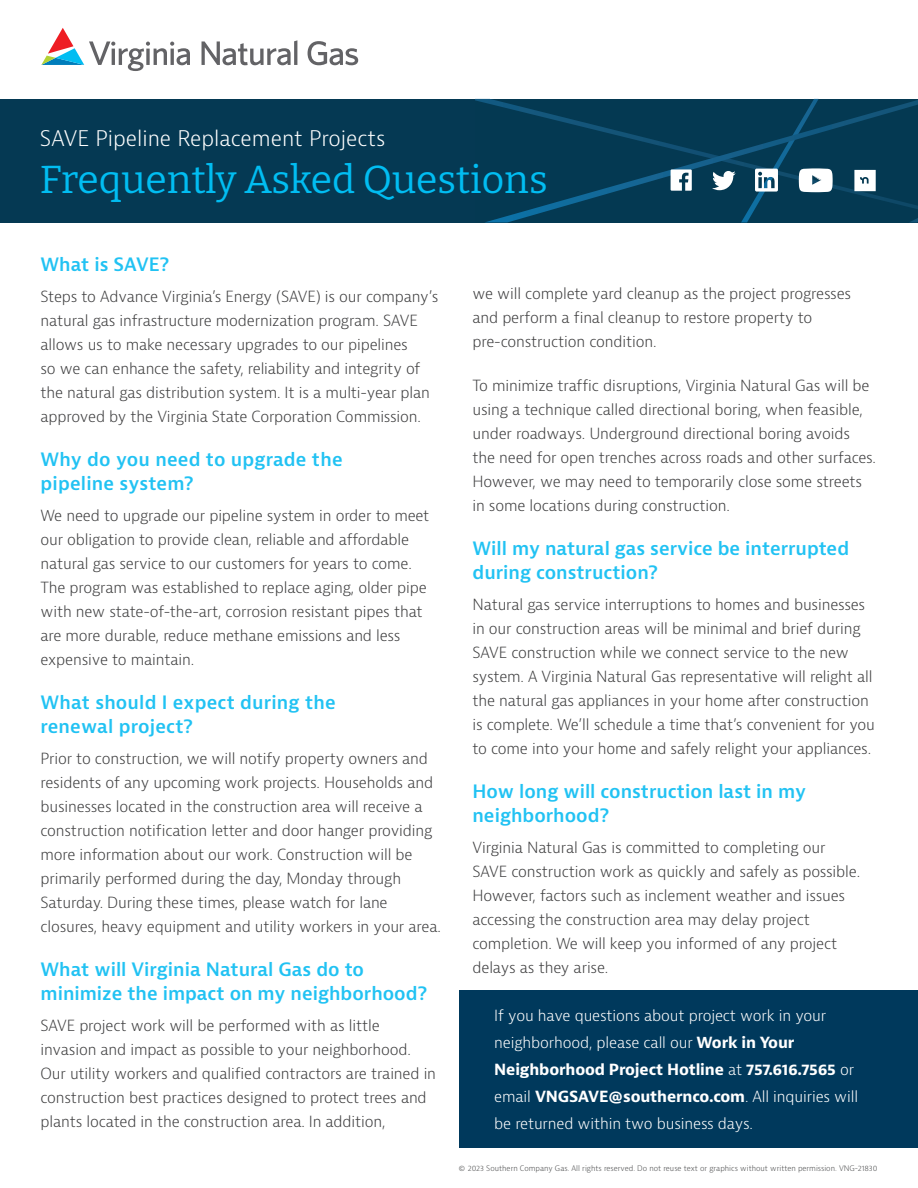
<style>
.page{position:relative;width:918px;height:1188px;background:#fff}
.page>*{position:absolute;margin:0;border:0;box-sizing:border-box;transform-origin:0 0}
.t1{font:39px "Bitter";color:#01bdf2}
.t2{font:300 21px "Bernina Sans";color:#fff}
.t3{font:600 18px/24px "Bernina Sans";color:#21c2f3}
.t4{font:300 15px/24px "Bernina Sans";letter-spacing:-.01em;color:#3e3e3f}
.t5{font:300 15px/27px "Bernina Sans";letter-spacing:-.01em;color:#fff}
.t6{font:300 7.5px "Bernina Sans";color:#4b4c4d}
.s1{font-weight:700}
</style>
<div class="page">
<div style="left:460px;top:990px;width:458px;height:158px;background:#00395c"></div>
<div style="left:0;top:99px;width:918px;height:124px;background:#053953"></div>
<svg style="left:484px;top:100px;width:434px;height:122px"></svg>
<svg style="left:41px;top:28px;width:317px;height:43px"></svg>
<svg style="left:671px;top:169px;width:21px;height:22px"></svg>
<svg style="left:712px;top:99px;width:121px;height:123px"></svg>
<svg style="left:854px;top:170px;width:22px;height:21px"></svg>
<p class="t2" style="left:40px;top:125px;width:347px">SAVE Pipeline Replacement Projects</p>
<p class="t1" style="left:40px;top:155px;width:509px">Frequently Asked Questions</p>
<p class="t3" style="left:40px;top:253px;width:131px">What is SAVE?</p>
<p class="t4" style="left:40px;top:285px;width:399px">Steps to Advance Virginia’s Energy (SAVE) is our company’s natural gas infrastructure modernization program. SAVE allows us to make necessary upgrades to our pipelines<br>so we can enhance the safety, reliability and integrity of the natural gas distribution system. It is a multi-year plan approved by the Virginia State Corporation Commission.</p>
<p class="t3" style="left:40px;top:448px;width:304px">Why do you need to upgrade the pipeline system?</p>
<p class="t4" style="left:40px;top:504px;width:391px">We need to upgrade our pipeline system in order to meet our obligation to provide clean, reliable and affordable natural gas service to our customers for years to come.<br>The program was established to replace aging, older pipe with new state-of-the-art, corrosion resistant pipes that are more durable, reduce methane emissions and less expensive to maintain.</p>
<p class="t3" style="left:40px;top:691px;width:297px">What should I expect during the renewal project?</p>
<p class="t4" style="left:40px;top:747px;width:402px">Prior to construction, we will notify property owners and residents of any upcoming work projects. Households and businesses located in the construction area will receive a construction notification letter and door hanger providing more information about our work. Construction will be primarily performed during the day, Monday through Saturday. During these times, please watch for lane closures, heavy equipment and utility workers in your area.</p>
<p class="t3" style="left:40px;top:958px;width:388px">What will Virginia Natural Gas do to minimize the impact on my neighborhood?</p>
<p class="t4" style="left:40px;top:1014px;width:397px">SAVE project work will be performed with as little invasion and impact as possible to your neighborhood.<br>Our utility workers and qualified contractors are trained in construction best practices designed to protect trees and plants located in the construction area. In addition,</p>
<p class="t4" style="left:472px;top:281px;width:380px">we will complete yard cleanup as the project progresses and perform a final cleanup to restore property to pre-construction condition.</p>
<p class="t4" style="left:472px;top:374px;width:405px">To minimize traffic disruptions, Virginia Natural Gas will be using a technique called directional boring, when feasible, under roadways. Underground directional boring avoids the need for open trenches across roads and other surfaces.<br>However, we may need to temporarily close some streets in some locations during construction.</p>
<p class="t3" style="left:472px;top:537px;width:378px">Will my natural gas service be interrupted during construction?</p>
<p class="t4" style="left:472px;top:593px;width:404px">Natural gas service interruptions to homes and businesses in our construction areas will be minimal and brief during SAVE construction while we connect service to the new system. A Virginia Natural Gas representative will relight all the natural gas appliances in your home after construction is complete. We’ll schedule a time that’s convenient for you to come into your home and safely relight your appliances.</p>
<p class="t3" style="left:472px;top:780px;width:335px">How long will construction last in my neighborhood?</p>
<p class="t4" style="left:472px;top:836px;width:389px">Virginia Natural Gas is committed to completing our SAVE construction work as quickly and safely as possible.<br>However, factors such as inclement weather and issues accessing the construction area may delay project completion. We will keep you informed of any project delays as they arise.</p>
<p class="t5" style="left:494px;top:1002px;width:365px">If you have questions about project work in your neighborhood, please call our <span class="s1">Work in Your Neighborhood Project Hotline</span> at <span class="s1">757.616.7565</span> or email <span class="s1">VNGSAVE@southernco.com</span>. All inquiries will be returned within two business days.</p>
<p class="t6" style="left:459px;top:1163px;width:420px">© 2023 Southern Company Gas. All rights reserved. Do not reuse text or graphics without written permission. VNG-21830</p>
</div>
